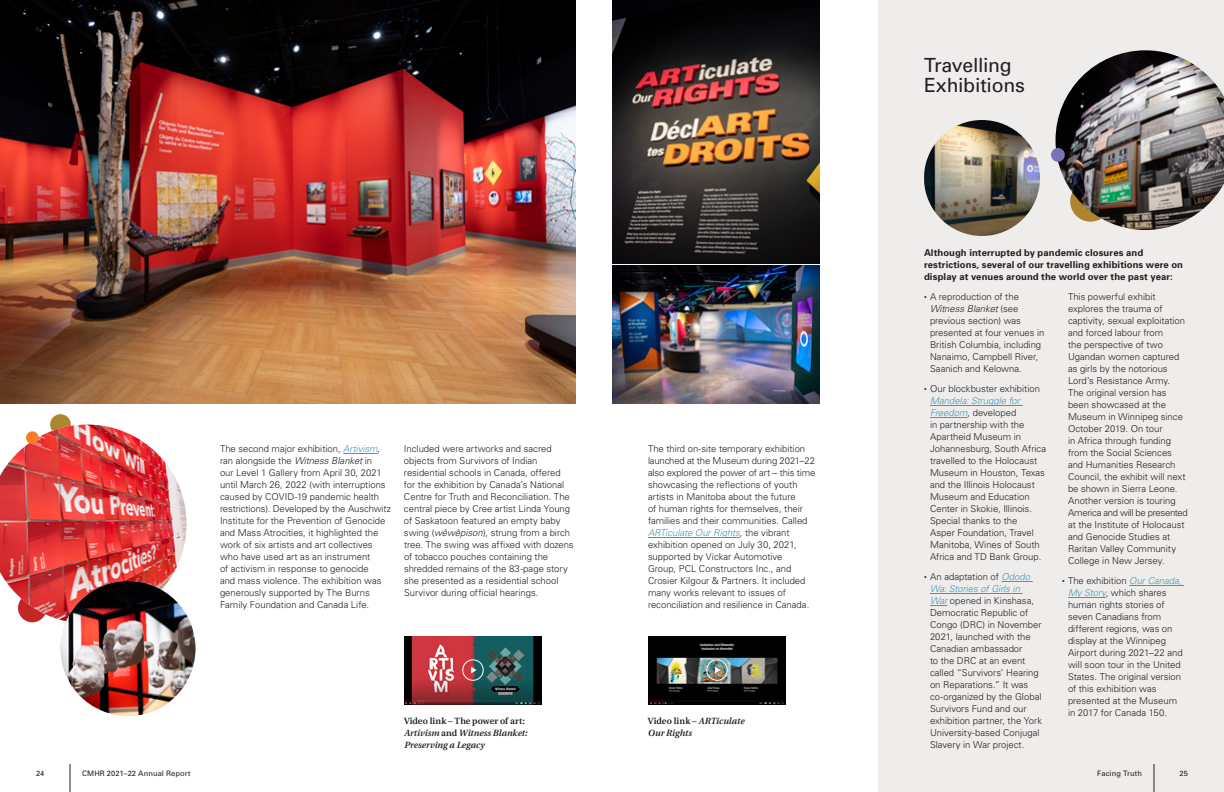
<style>
.page{position:relative;width:1224px;height:792px;background:#fff}
.page>*{position:absolute;margin:0;border:0;box-sizing:border-box;transform-origin:0 0}
.t1{font:19.5px/20px "Univers";letter-spacing:-.01em;color:#231f20}
.t2{font:300 9.5px/12px "Univers";letter-spacing:-.005em;color:#231f20}
.t3{font:700 9.5px/12px "Univers";letter-spacing:.01em;color:#231f20}
.t4{font:italic 600 9px/12px "Utopia";color:#231f20}
.t5{font:7.5px "Univers";letter-spacing:.015em;color:#231f20}
.s1{font-style:italic;color:#4197b5}
.s2{font-style:italic}
.s3{font-style:normal}
.s4{font-size:5.5px}
</style>
<div class="page">
<div style="left:50px;top:414px;width:21px;height:21px;background:#ac852e;border-radius:50%"></div>
<img style="left:0;top:425px;width:186px;height:198px">
<img style="left:60px;top:581px;width:136px;height:135px;border-radius:68px">
<div style="left:878px;top:0;width:346px;height:792px;background:#efedeb"></div>
<hr style="left:343px;top:453px;width:35px;height:1px;background:#4197b5">
<hr style="left:648px;top:537px;width:92px;height:1px;background:#4197b5">
<img style="left:0;top:0;width:576px;height:404px">
<img style="left:612px;top:0;width:208px;height:404px">
<hr style="left:930px;top:405px;width:93px;height:1px;background:#4197b5">
<hr style="left:930px;top:417px;width:38px;height:1px;background:#4197b5">
<hr style="left:1001px;top:581px;width:32px;height:1px;background:#4197b5">
<hr style="left:930px;top:593px;width:93px;height:1px;background:#4197b5">
<svg style="left:930px;top:605px;width:17px;height:1px"></svg>
<hr style="left:1129px;top:585px;width:55px;height:1px;background:#4197b5">
<hr style="left:1068px;top:597px;width:38px;height:1px;background:#4197b5">
<div style="left:26px;top:431px;width:13px;height:13px;background:#f58023;border-radius:50%"></div>
<img style="left:404px;top:636px;width:138px;height:68px">
<div style="left:462px;top:659px;width:22px;height:22px;border:1px solid #fff;border-radius:50%"></div>
<svg style="left:471px;top:667px;width:5px;height:6px"></svg>
<img style="left:648px;top:636px;width:138px;height:68px">
<div style="left:706px;top:659px;width:22px;height:22px;border:1px solid #fff;border-radius:50%"></div>
<svg style="left:715px;top:667px;width:5px;height:6px"></svg>
<img style="left:1056px;top:50px;width:168px;height:180px">
<img style="left:924px;top:120px;width:116px;height:116px;border-radius:57px">
<div style="left:1051px;top:148px;width:14px;height:14px;background:#7773b5;border-radius:50%"></div>
<svg style="left:70px;top:764px;width:1px;height:28px"></svg>
<svg style="left:1154px;top:764px;width:1px;height:28px"></svg>
<p class="t2" style="left:220px;top:442px;width:173px">The second major exhibition, <span class="s1">Artivism</span>, ran alongside the <span class="s2">Witness Blanket</span> in<br>our Level 1 Gallery from April 30, 2021 until March 26, 2022 (with interruptions caused by COVID-19 pandemic health restrictions). Developed by the Auschwitz Institute for the Prevention of Genocide and Mass Atrocities, it highlighted the work of six artists and art collectives who have used art as an instrument<br>of activism in response to genocide<br>and mass violence. The exhibition was generously supported by The Burns Family Foundation and Canada Life.</p>
<p class="t2" style="left:404px;top:442px;width:171px">Included were artworks and sacred objects from Survivors of Indian residential schools in Canada, offered for the exhibition by Canada’s National Centre for Truth and Reconciliation. The central piece by Cree artist Linda Young of Saskatoon featured an empty baby swing (<span class="s2">wêwêpison</span>), strung from a birch tree. The swing was affixed with dozens of tobacco pouches containing the shredded remains of the 83-page story she presented as a residential school Survivor during official hearings.</p>
<p class="t2" style="left:648px;top:442px;width:169px">The third on-site temporary exhibition launched at the Museum during 2021–22 also explored the power of art – this time showcasing the reflections of youth artists in Manitoba about the future<br>of human rights for themselves, their families and their communities. Called <span class="s1">ARTiculate Our Rights</span>, the vibrant exhibition opened on July 30, 2021, supported by Vickar Automotive<br>Group, PCL Constructors Inc., and Crosier Kilgour &amp; Partners. It included many works relevant to issues of reconciliation and resilience in Canada.</p>
<p class="t4" style="left:404px;top:715px;width:125px"><span class="s3">Video link – The power of art:<br></span>Artivism <span class="s3">and</span> Witness Blanket:<br>Preserving a Legacy</p>
<p class="t4" style="left:648px;top:715px;width:98px"><span class="s3">Video link –</span> ARTiculate<br>Our Rights</p>
<h1 class="t1" style="left:924px;top:55px;width:102px">Travelling<br>Exhibitions</h1>
<p class="t3" style="left:924px;top:246px;width:261px">Although interrupted by pandemic closures and restrictions, several of our travelling exhibitions were on display at venues around the world over the past year:</p>
<p class="t2" style="left:930px;top:290px;width:116px;text-indent:-6px"><span class="s4">•</span> A reproduction of the<br><span class="s2">Witness Blanket</span> (see previous section) was presented at four venues in<br>British Columbia, including<br>Nanaimo, Campbell River,<br>Saanich and Kelowna.</p>
<p class="t2" style="left:930px;top:382px;width:118px;text-indent:-6px"><span class="s4">•</span> Our blockbuster exhibition<br><span class="s1">Mandela: Struggle for<br>Freedom</span>, developed<br>in partnership with the<br>Apartheid Museum in<br>Johannesburg, South Africa travelled to the Holocaust<br>Museum in Houston, Texas and the Illinois Holocaust<br>Museum and Education<br>Center in Skokie, Illinois.<br>Special thanks to the<br>Asper Foundation, Travel<br>Manitoba, Wines of South<br>Africa and TD Bank Group.</p>
<p class="t2" style="left:930px;top:570px;width:114px;text-indent:-6px"><span class="s4">•</span> An adaptation of <span class="s1">Ododo<br>Wa: Stories of Girls in<br>War</span> opened in Kinshasa,<br>Democratic Republic of<br>Congo (DRC) in November<br>2021, launched with the<br>Canadian ambassador<br>to the DRC at an event called “Survivors’ Hearing on Reparations.” It was co-organized by the Global<br>Survivors Fund and our exhibition partner, the York<br>University-based Conjugal<br>Slavery in War project.</p>
<p class="t2" style="left:1068px;top:290px;width:121px">This powerful exhibit explores the trauma of captivity, sexual exploitation and forced labour from<br>the perspective of two<br>Ugandan women captured as girls by the notorious<br>Lord’s Resistance Army.<br>The original version has been showcased at the<br>Museum in Winnipeg since<br>October 2019. On tour<br>in Africa through funding from the Social Sciences and Humanities Research<br>Council, the exhibit will next be shown in Sierra Leone.<br>Another version is touring<br>America and will be presented at the Institute of Holocaust and Genocide Studies at<br>Raritan Valley Community<br>College in New Jersey.</p>
<p class="t2" style="left:1068px;top:574px;width:116px;text-indent:-6px"><span class="s4">•</span> The exhibition <span class="s1">Our Canada,<br>My Story</span>, which shares human rights stories of seven Canadians from different regions, was on display at the Winnipeg<br>Airport during 2021–22 and will soon tour in the United<br>States. The original version of this exhibition was presented at the Museum in 2017 for Canada 150.</p>
<p class="t5" style="left:36px;top:769px;width:10px">24</p>
<p class="t5" style="left:82px;top:769px;width:110px">CMHR 2021–22 Annual Report</p>
<p class="t5" style="left:1097px;top:769px;width:46px">Facing Truth</p>
<p class="t5" style="left:1180px;top:769px;width:10px">25</p>
</div>
